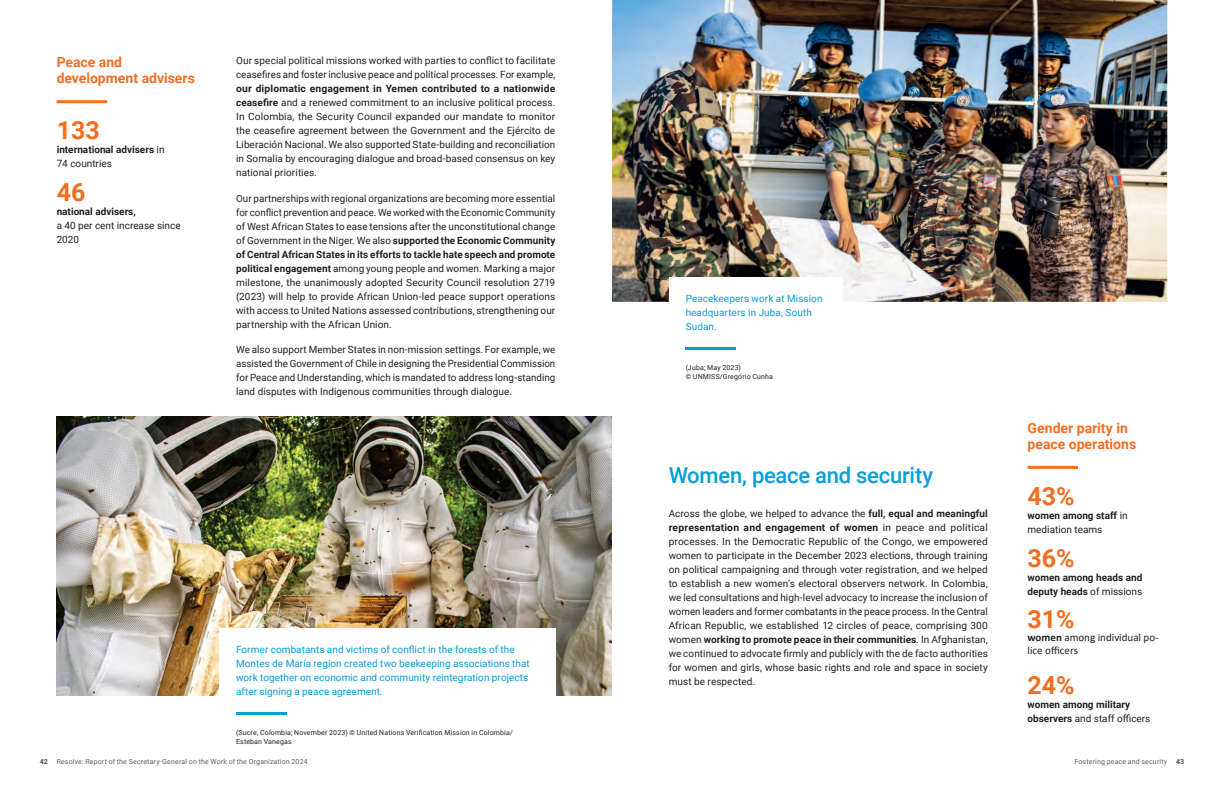
<style>
.page{position:relative;width:1224px;height:792px;background:#fff}
.page>*{position:absolute;margin:0;border:0;box-sizing:border-box;transform-origin:0 0}
.Data{font:700 25px "Roboto";color:#f36e21}
.Paragraphe_Sub_title{font:500 22px "Roboto";letter-spacing:-.01em;color:#069edb}
.Highlight_Title{font:700 14px/16px "Roboto";color:#f36e21}
.No_Spacing{font:11px/13.2px "Calibri";color:#231f20}
.Body_copy{font:10px/14px "Roboto";letter-spacing:.005em;color:#231f20;text-align:justify}
.Caption_blue_text{font:10px/14px "Roboto";letter-spacing:.005em;color:#069edb}
.Highlight_text{font:700 10px/14px "Roboto";color:#231f20}
.Highlight_text-2{font:10px/14px "Roboto";color:#231f20}
.Caption_copyright_black{font:7px/9px "Roboto";letter-spacing:.02em;color:#231f20}
.t1{font:7px "Roboto";letter-spacing:.02em;color:#53656e}
.t2{font:900 7px "Roboto";color:#53656e}
.s1{font-weight:400}
.s2{font-weight:700}
.s3{font-weight:900}
</style>
<div class="page">
<img style="left:57px;top:416px;width:555px;height:279px">
<img style="left:612px;top:0;width:555px;height:302px">
<div style="left:669px;top:277px;width:173px;height:119px;background:#fff"></div>
<hr style="left:686px;top:347px;width:50px;height:3px;background:#069edb">
<div style="left:219px;top:629px;width:336px;height:132px;background:#fff"></div>
<hr style="left:236px;top:712px;width:51px;height:3px;background:#069edb">
<hr style="left:1028px;top:466px;width:50px;height:3px;background:#f36e21">
<hr style="left:57px;top:100px;width:50px;height:3px;background:#f36e21">
<p class="Highlight_Title" style="left:57px;top:54px;width:140px">Peace and development advisers</p>
<p class="Data" style="left:57px;top:113px;width:45px">133</p>
<p class="Highlight_text" style="left:57px;top:142px;width:109px">international advisers <span class="s1">in<br>74 countries</span></p>
<p class="Data" style="left:57px;top:174px;width:30px">46</p>
<p class="Highlight_text-2" style="left:57px;top:204px;width:125px"><span class="s2">national advisers,<br></span>a 40 per cent increase since<br>2020</p>
<p class="Body_copy" style="left:236px;top:53px;width:321px">Our special political missions worked with parties to conflict to facilitate ceasefires and foster inclusive peace and political processes. For example, <span class="s2">our diplomatic engagement in Yemen contributed to a nationwide ceasefire</span> and a renewed commitment to an inclusive political process.<br>In Colombia, the Security Council expanded our mandate to monitor the ceasefire agreement between the Government and the Ejército de Liberación Nacional. We also supported State-building and reconciliation in Somalia by encouraging dialogue and broad-based consensus on key national priorities.</p>
<p class="Body_copy" style="left:236px;top:191px;width:321px">Our partnerships with regional organizations are becoming more essential for conflict prevention and peace. We worked with the Economic Community of West African States to ease tensions after the unconstitutional change of Government in the Niger. We also <span class="s2">supported the Economic Community of Central African States in its efforts to tackle hate speech and promote political engagement</span> among young people and women. Marking a major milestone, the unanimously adopted Security Council resolution 2719 (2023) will help to provide African Union-led peace support operations with access to United Nations assessed contributions, strengthening our partnership with the African Union.</p>
<p class="Body_copy" style="left:236px;top:342px;width:321px">We also support Member States in non-mission settings. For example, we assisted the Government of Chile in designing the Presidential Commission for Peace and Understanding, which is mandated to address long-standing land disputes with Indigenous communities through dialogue.</p>
<p class="Caption_blue_text" style="left:236px;top:642px;width:295px">Former combatants and victims of conflict in the forests of the Montes de María region created two beekeeping associations that work together on economic and community reintegration projects after signing a peace agreement.</p>
<p class="Caption_copyright_black" style="left:236px;top:728px;width:278px">(Sucre, Colombia; November 2023) © United Nations Verification Mission in Colombia/<br>Esteban Vanegas</p>
<p class="Caption_blue_text" style="left:686px;top:291px;width:138px">Peacekeepers work at Mission headquarters in Juba, South<br>Sudan.</p>
<p class="Caption_copyright_black" style="left:686px;top:363px;width:89px">(Juba; May 2023)<br>© UNMISS/Gregório Cunha</p>
<h3 class="Paragraphe_Sub_title" style="left:669px;top:460px;width:266px">Women, peace and security</h3>
<p class="Body_copy" style="left:669px;top:506px;width:321px">Across the globe, we helped to advance the <span class="s2">full, equal and meaningful representation and engagement of women</span> in peace and political processes. In the Democratic Republic of the Congo, we empowered women to participate in the December 2023 elections, through training on political campaigning and through voter registration, and we helped to establish a new women’s electoral observers network. In Colombia, we led consultations and high-level advocacy to increase the inclusion of women leaders and former combatants in the peace process. In the Central African Republic, we established 12 circles of peace, comprising 300 women <span class="s2">working to promote peace in their communities</span>. In Afghanistan, we continued to advocate firmly and publicly with the de facto authorities for women and girls, whose basic rights and role and space in society must be respected.</p>
<p class="Highlight_Title" style="left:1028px;top:419px;width:110px">Gender parity in peace operations</p>
<p class="Data" style="left:1028px;top:479px;width:49px">43%</p>
<p class="Highlight_text-2" style="left:1028px;top:508px;width:102px"><span class="s2">women among staff</span> in mediation teams</p>
<p class="Data" style="left:1028px;top:540px;width:49px">36%</p>
<p class="Highlight_text" style="left:1028px;top:570px;width:116px">women among heads and deputy heads <span class="s1">of missions</span></p>
<p class="Data" style="left:1028px;top:602px;width:49px">31%</p>
<p class="No_Spacing" style="left:1028px;top:631px;width:133px"><span class="s2">women</span> among individual po&shy;lice officers</p>
<p class="Data" style="left:1028px;top:667px;width:49px">24%</p>
<p class="Highlight_text" style="left:1028px;top:697px;width:124px">women among military observers <span class="s1">and staff officers</span></p>
<p class="t2" style="left:40px;top:756px;width:10px">42</p>
<p class="t1" style="left:57px;top:756px;width:253px">Resolve: Report of the Secretary-General on the Work of the Organization 2024</p>
<p class="t1" style="left:1075px;top:756px;width:111px">Fostering peace and security <span class="s3">43</span></p>
</div>
